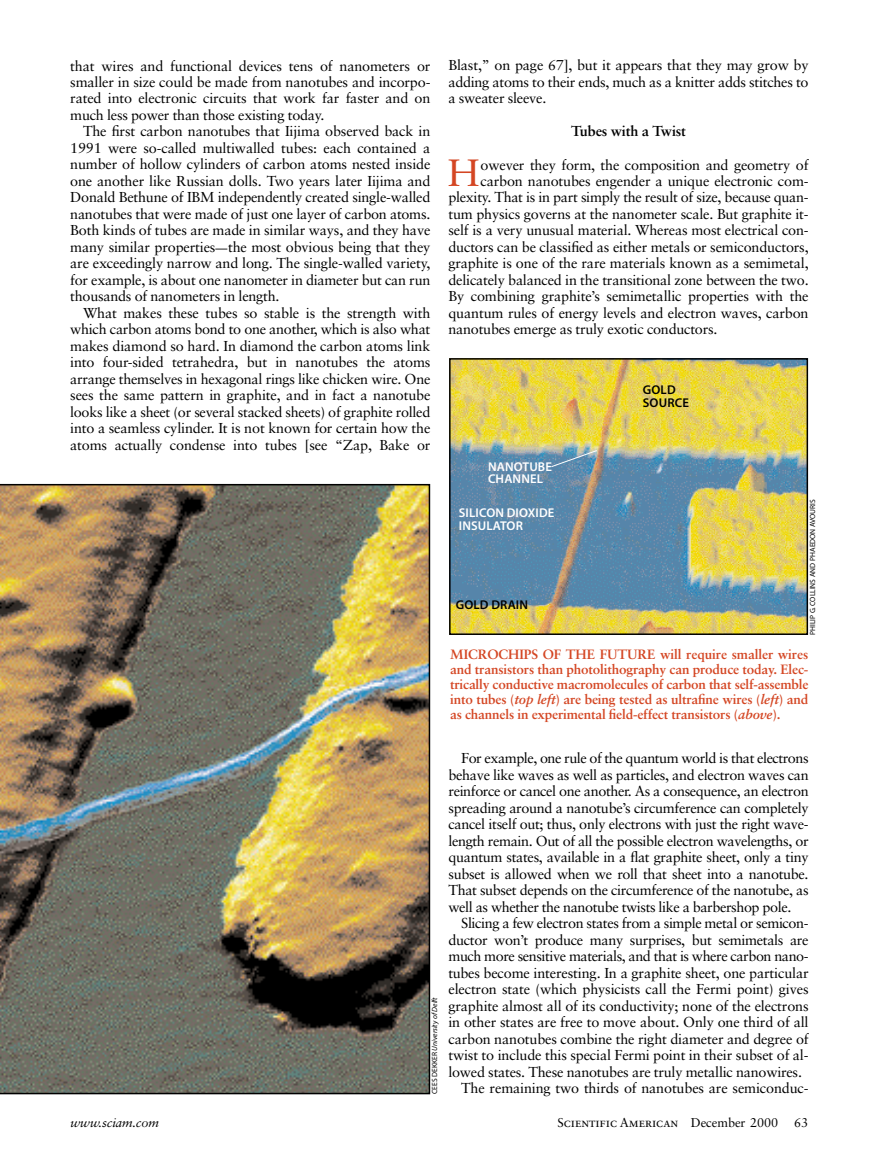
<style>
.page{position:relative;width:878px;height:1161px;background:#fff}
.page>*{position:absolute;margin:0;border:0;box-sizing:border-box;transform-origin:0 0}
.t1{font:38.1px "Sabon";color:#d44623}
.t2{font:14.4px/16.5px "Sabon";letter-spacing:-.01em;color:#000;text-align:justify}
.t3{font:14.4px "Sabon";letter-spacing:-.03em;color:#000}
.t4{font:700 14.4px "Sabon";letter-spacing:-.01em;color:#000}
.t5{font:700 13.5px/15px "Sabon";letter-spacing:-.01em;color:#d44623;text-align:justify}
.t6{font:12.75px/12.8px "Myriad MM 565 600";letter-spacing:.01em;color:#fff}
.t7{font:12.75px "Sabon Roman SC";letter-spacing:-.005em;color:#000}
.t8{font:12.75px/12.8px "Myriad MM 565 600";letter-spacing:.01em;color:#000}
.t9{font:italic 12.75px "Sabon";letter-spacing:-.01em;color:#000}
.t10{font:7.5px "Myriad MM 400 600";color:#000}
.t11{font:7.5px "Myriad MM It 400 600";color:#000}
.s1{font-size:12px}
.s2{font-style:italic}
.s3{font-family:"Myriad MM 400 600"}
.s4{font-family:"Sabon"}
</style>
<div class="page">
<img style="left:452px;top:361px;width:353px;height:271px">
<div style="left:449px;top:358px;width:359px;height:277px;border:2px solid #000"></div>
<img style="left:0;top:484px;width:430px;height:610px">
<svg style="left:550px;top:450px;width:47px;height:17px"></svg>
<p class="t2" style="left:70px;top:59px;width:362px">that wires and functional devices tens of nanometers or smaller in size could be made from nanotubes and incorpo&shy;rated into electronic circuits that work far faster and on much less power than those existing today.</p>
<p class="t2" style="left:70px;top:125px;width:362px;text-indent:13px">The first carbon nanotubes that Iijima observed back in 1991 were so-called multiwalled tubes: each contained a number of hollow cylinders of carbon atoms nested inside one another like Russian dolls. Two years later Iijima and Donald Bethune of IBM independently created single-walled nanotubes that were made of just one layer of carbon atoms.<br>Both kinds of tubes are made in similar ways, and they have many similar properties<span class="s1">—</span>the most obvious being that they are exceedingly narrow and long. The single-walled variety, for example, is about one nanometer in diameter but can run thousands of nanometers in length.</p>
<p class="t2" style="left:70px;top:306px;width:362px;text-indent:13px">What makes these tubes so stable is the strength with which carbon atoms bond to one another, which is also what makes diamond so hard. In diamond the carbon atoms link into four-sided tetrahedra, but in nanotubes the atoms arrange themselves in hexagonal rings like chicken wire. One sees the same pattern in graphite, and in fact a nanotube looks like a sheet (or several stacked sheets) of graphite rolled into a seamless cylinder. It is not known for certain how the atoms actually condense into tubes [see “Zap, Bake or</p>
<p class="t2" style="left:448px;top:59px;width:362px">Blast,” on page 67], but it appears that they may grow by adding atoms to their ends, much as a knitter adds stitches to a sweater sleeve.</p>
<p class="t4" style="left:571px;top:126px;width:116px">Tubes with a Twist</p>
<h1 class="t1" style="left:448px;top:159px;width:33px">H</h1>
<p class="t2" style="left:480px;top:158px;width:329px">owever they form, the composition and geometry of</p>
<p class="t2" style="left:480px;top:174px;width:329px">carbon nanotubes engender a unique electronic com-</p>
<p class="t2" style="left:448px;top:191px;width:361px">plexity. That is in part simply the result of size, because quan-</p>
<p class="t2" style="left:448px;top:207px;width:362px">tum physics governs at the nanometer scale. But graphite it-</p>
<p class="t2" style="left:448px;top:224px;width:362px">self is a very unusual material. Whereas most electrical con-</p>
<p class="t2" style="left:448px;top:240px;width:362px">ductors can be classified as either metals or semiconductors,</p>
<p class="t2" style="left:448px;top:257px;width:362px">graphite is one of the rare materials known as a semimetal,</p>
<p class="t2" style="left:448px;top:273px;width:362px">delicately balanced in the transitional zone between the two.</p>
<p class="t2" style="left:448px;top:290px;width:361px">By combining graphite’s semimetallic properties with the</p>
<p class="t2" style="left:448px;top:306px;width:362px">quantum rules of energy levels and electron waves, carbon</p>
<p class="t2" style="left:448px;top:323px;width:270px">nanotubes emerge as truly exotic conductors.</p>
<p class="t6" style="left:488px;top:461px;width:65px">NANOTUBE<br>CHANNEL</p>
<p class="t6" style="left:459px;top:508px;width:97px">SILICON DIOXIDE<br>INSULATOR</p>
<p class="t8" style="left:456px;top:599px;width:74px">GOLD DRAIN</p>
<p class="t8" style="left:643px;top:385px;width:48px">GOLD<br>SOURCE</p>
<p class="t10" style="left:809px;top:635px;width:137px;rotate:-90deg">PHILIP G. COLLINS AND PHAEDON AVOURIS</p>
<p class="t5" style="left:450px;top:649px;width:359px">MICROCHIPS OF THE FUTURE will require smaller wires and transistors than photolithography can produce today. Elec&shy;trically conductive macromolecules of carbon that self-assemble into tubes (<span class="s2">top left</span>) are being tested as ultrafine wires (<span class="s2">left</span>) and as channels in experimental field-effect transistors (<span class="s2">above</span>).</p>
<p class="t11" style="left:432px;top:1094px;width:98px;rotate:-90deg"><span class="s3">CEES DEKKER</span> University of Delft</p>
<p class="t2" style="left:448px;top:752px;width:362px;text-indent:13px">For example, one rule of the quantum world is that electrons behave like waves as well as particles, and electron waves can reinforce or cancel one another. As a consequence, an electron spreading around a nanotube’s circumference can completely cancel itself out; thus, only electrons with just the right wave&shy;length remain. Out of all the possible electron wavelengths, or quantum states, available in a flat graphite sheet, only a tiny subset is allowed when we roll that sheet into a nanotube.<br>That subset depends on the circumference of the nanotube, as well as whether the nanotube twists like a barbershop pole.</p>
<p class="t3" style="left:461px;top:918px;width:349px">Slicing a few electron states from a simple metal or semicon-</p>
<p class="t2" style="left:448px;top:933px;width:361px">ductor won’t produce many surprises, but semimetals are</p>
<p class="t3" style="left:448px;top:951px;width:362px">much more sensitive materials, and that is where carbon nano-</p>
<p class="t2" style="left:448px;top:966px;width:362px">tubes become interesting. In a graphite sheet, one particular</p>
<p class="t2" style="left:448px;top:983px;width:361px">electron state (which physicists call the Fermi point) gives</p>
<p class="t2" style="left:448px;top:999px;width:362px">graphite almost all of its conductivity; none of the electrons</p>
<p class="t2" style="left:448px;top:1016px;width:361px">in other states are free to move about. Only one third of all</p>
<p class="t2" style="left:448px;top:1032px;width:362px">carbon nanotubes combine the right diameter and degree of</p>
<p class="t2" style="left:448px;top:1049px;width:361px">twist to include this special Fermi point in their subset of al-</p>
<p class="t2" style="left:448px;top:1065px;width:355px">lowed states. These nanotubes are truly metallic nanowires.</p>
<p class="t2" style="left:461px;top:1082px;width:349px">The remaining two thirds of nanotubes are semiconduc-</p>
<p class="t9" style="left:70px;top:1116px;width:90px">www.sciam.com</p>
<p class="t7" style="left:557px;top:1115px;width:252px">Scientific American <span class="s4">December 2000 63</span></p>
</div>
